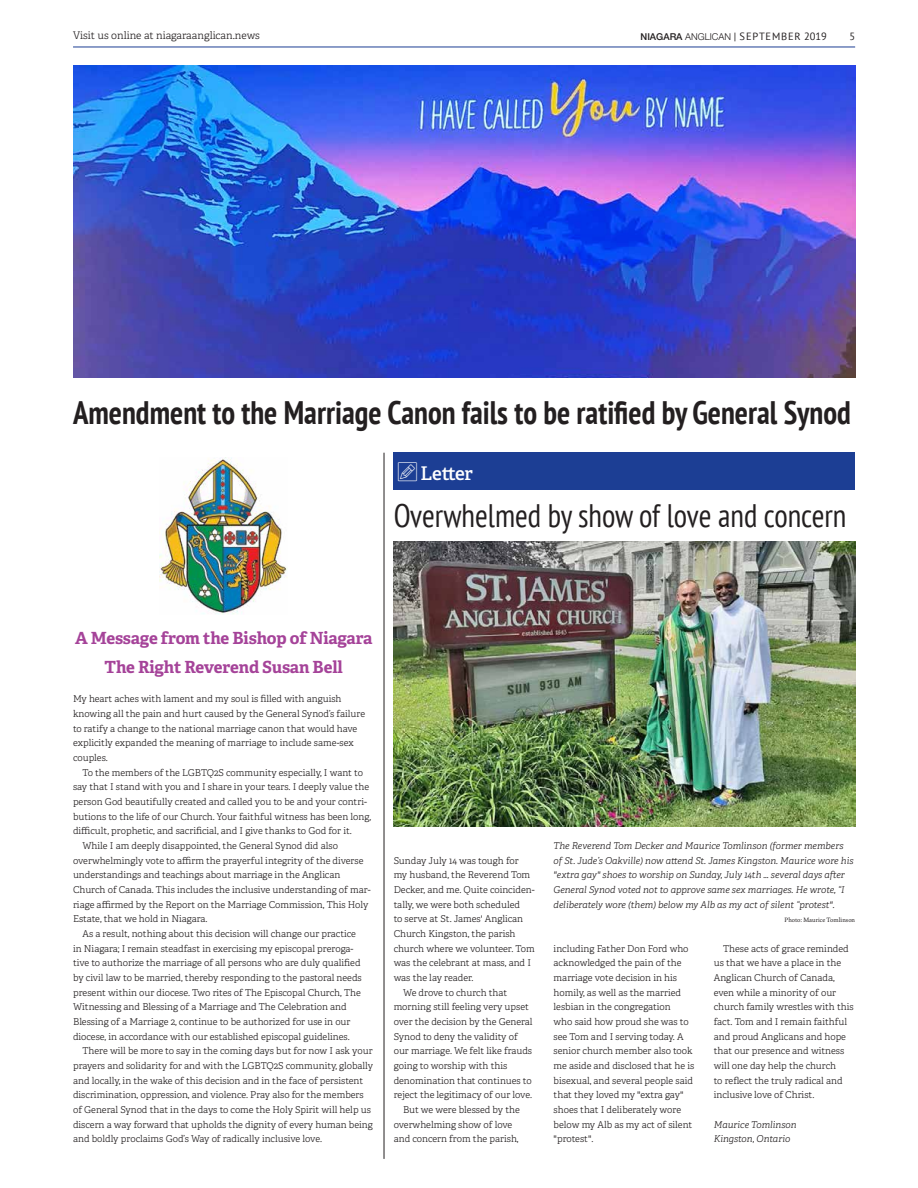
<style>
.page{position:relative;width:918px;height:1188px;background:#fff}
.page>*{position:absolute;margin:0;border:0;box-sizing:border-box;transform-origin:0 0}
.t1{font:700 condensed 32.4px "PT Sans";color:#231f20;scale:.95 1}
.t2{font:condensed 32.4px "PT Sans";color:#231f20;scale:.95 1}
.t3{font:600 18.9px "Adelle";color:#fff}
.t4{font:700 16.8px/29.2px "Adelle";letter-spacing:-.015em;color:#a54399;text-align:center}
.t5{font:300 10.5px "Adelle";color:#231f20}
.t6{font:10.5px "PT Sans";letter-spacing:.08em;color:#231f20}
.t7{font:300 9.45px/14.7px "Adelle";color:#231f20}
.t8{font:italic 300 9.45px/14.7px "Adelle";color:#231f20}
.t9{font:6.3px "Cala";color:#231f20}
.s1{font-family:"Helvetica Neue";font-weight:500;font-size:9.45px}
.s2{font-family:"Helvetica Neue";font-weight:300;font-size:9.45px}
</style>
<div class="page">
<hr style="left:73px;top:47px;width:782px;height:1px;background:#1c3e94">
<img style="left:160px;top:457px;width:128px;height:157px">
<img style="left:74px;top:66px;width:781px;height:312px">
<div style="left:393px;top:453px;width:462px;height:37px;background:#1c3e94"></div>
<img style="left:393px;top:542px;width:462px;height:285px">
<hr style="left:384px;top:453px;width:1px;height:706px;background:#231f20">
<p class="t5" style="left:73px;top:29px;width:188px">Visit us online at niagaraanglican.news</p>
<p class="t6" style="left:641px;top:30px;width:188px"><span class="s1">NIAGARA</span> <span class="s2">ANGLICAN</span> | SEPTEMBER 2019</p>
<p class="t6" style="left:849px;top:29px;width:7px">5</p>
<h1 class="t1" style="left:73px;top:391px;width:820px">Amendment to the Marriage Canon fails to be ratified by General Synod</h1>
<h2 class="t3" style="left:421px;top:462px;width:54px">Letter</h2>
<h1 class="t2" style="left:394px;top:494px;width:478px">Overwhelmed by show of love and concern</h1>
<h3 class="t4" style="left:75px;top:623px;width:299px">A Message from the Bishop of Niagara<br>The Right Reverend Susan Bell</h3>
<p class="t7" style="left:73px;top:692px;width:294px">My heart aches with lament and my soul is filled with anguish knowing all the pain and hurt caused by the General Synod’s failure to ratify a change to the national marriage canon that would have explicitly expanded the meaning of marriage to include same-sex couples.</p>
<p class="t7" style="left:82px;top:765px;width:282px">To the members of the LGBTQ2S community especially, I want to</p>
<p class="t7" style="left:73px;top:780px;width:298px">say that I stand with you and I share in your tears. I deeply value the</p>
<p class="t7" style="left:73px;top:795px;width:295px">person God beautifully created and called you to be and your contri-</p>
<p class="t7" style="left:73px;top:809px;width:299px">butions to the life of our Church. Your faithful witness has been long,</p>
<p class="t7" style="left:73px;top:824px;width:280px">difficult, prophetic, and sacrificial, and I give thanks to God for it.</p>
<p class="t7" style="left:82px;top:839px;width:257px">While I am deeply disappointed, the General Synod did also</p>
<p class="t7" style="left:73px;top:853px;width:292px">overwhelmingly vote to affirm the prayerful integrity of the diverse</p>
<p class="t7" style="left:73px;top:868px;width:269px">understandings and teachings about marriage in the Anglican</p>
<p class="t7" style="left:73px;top:882px;width:299px">Church of Canada. This includes the inclusive understanding of mar-</p>
<p class="t7" style="left:73px;top:897px;width:297px">riage affirmed by the Report on the Marriage Commission, This Holy</p>
<p class="t7" style="left:73px;top:912px;width:136px">Estate, that we hold in Niagara.</p>
<p class="t7" style="left:82px;top:926px;width:275px">As a result, nothing about this decision will change our practice</p>
<p class="t7" style="left:73px;top:941px;width:282px">in Niagara; I remain steadfast in exercising my episcopal preroga-</p>
<p class="t7" style="left:73px;top:956px;width:289px">tive to authorize the marriage of all persons who are duly qualified</p>
<p class="t7" style="left:73px;top:970px;width:290px">by civil law to be married, thereby responding to the pastoral needs</p>
<p class="t7" style="left:73px;top:985px;width:289px">present within our diocese. Two rites of The Episcopal Church, The</p>
<p class="t7" style="left:73px;top:1000px;width:275px">Witnessing and Blessing of a Marriage and The Celebration and</p>
<p class="t7" style="left:73px;top:1014px;width:279px">Blessing of a Marriage 2, continue to be authorized for use in our</p>
<p class="t7" style="left:73px;top:1029px;width:278px">diocese, in accordance with our established episcopal guidelines.</p>
<p class="t7" style="left:82px;top:1044px;width:292px">There will be more to say in the coming days but for now I ask your</p>
<p class="t7" style="left:73px;top:1058px;width:302px">prayers and solidarity for and with the LGBTQ2S community, globally</p>
<p class="t7" style="left:73px;top:1073px;width:292px">and locally, in the wake of this decision and in the face of persistent</p>
<p class="t7" style="left:73px;top:1088px;width:292px">discrimination, oppression, and violence. Pray also for the members</p>
<p class="t7" style="left:73px;top:1102px;width:299px">of General Synod that in the days to come the Holy Spirit will help us</p>
<p class="t7" style="left:73px;top:1117px;width:301px">discern a way forward that upholds the dignity of every human being</p>
<p class="t7" style="left:73px;top:1132px;width:250px">and boldly proclaims God’s Way of radically inclusive love.</p>
<p class="t7" style="left:394px;top:853px;width:126px">Sunday July 14 was tough for</p>
<p class="t7" style="left:394px;top:868px;width:138px">my husband, the Reverend Tom</p>
<p class="t7" style="left:394px;top:882px;width:143px">Decker, and me. Quite coinciden-</p>
<p class="t7" style="left:394px;top:897px;width:128px">tally, we were both scheduled</p>
<p class="t7" style="left:394px;top:912px;width:131px">to serve at St. James' Anglican</p>
<p class="t7" style="left:394px;top:926px;width:123px">Church Kingston, the parish</p>
<p class="t7" style="left:394px;top:941px;width:143px">church where we volunteer. Tom</p>
<p class="t7" style="left:394px;top:956px;width:139px">was the celebrant at mass, and I</p>
<p class="t7" style="left:394px;top:970px;width:81px">was the lay reader.</p>
<p class="t7" style="left:403px;top:985px;width:106px">We drove to church that</p>
<p class="t7" style="left:394px;top:1000px;width:137px">morning still feeling very upset</p>
<p class="t7" style="left:394px;top:1014px;width:140px">over the decision by the General</p>
<p class="t7" style="left:394px;top:1029px;width:126px">Synod to deny the validity of</p>
<p class="t7" style="left:394px;top:1044px;width:140px">our marriage. We felt like frauds</p>
<p class="t7" style="left:394px;top:1058px;width:115px">going to worship with this</p>
<p class="t7" style="left:394px;top:1073px;width:140px">denomination that continues to</p>
<p class="t7" style="left:394px;top:1088px;width:140px">reject the legitimacy of our love.</p>
<p class="t7" style="left:403px;top:1102px;width:118px">But we were blessed by the</p>
<p class="t7" style="left:394px;top:1117px;width:120px">overwhelming show of love</p>
<p class="t7" style="left:394px;top:1132px;width:126px">and concern from the parish,</p>
<p class="t8" style="left:554px;top:838px;width:301px">The Reverend Tom Decker and Maurice Tomlinson (former members of St. Jude’s Oakville) now attend St. James Kingston. Maurice wore his "extra gay" shoes to worship on Sunday, July 14th … several days after General Synod voted not to approve same sex marriages. He wrote, “I deliberately wore (them) below my Alb as my act of silent “protest".</p>
<p class="t9" style="left:785px;top:916px;width:72px">Photo: Maurice Tomlinson</p>
<p class="t7" style="left:554px;top:941px;width:142px">including Father Don Ford who acknowledged the pain of the marriage vote decision in his homily, as well as the married lesbian in the congregation<br>who said how proud she was to see Tom and I serving today. A senior church member also took me aside and disclosed that he is bisexual, and several people said that they loved my "extra gay" shoes that I deliberately wore below my Alb as my act of silent "protest".</p>
<p class="t7" style="left:714px;top:941px;width:141px;text-indent:9px">These acts of grace reminded us that we have a place in the<br>Anglican Church of Canada, even while a minority of our church family wrestles with this fact. Tom and I remain faithful and proud Anglicans and hope that our presence and witness will one day help the church<br>to reflect the truly radical and inclusive love of Christ.</p>
<p class="t8" style="left:714px;top:1117px;width:84px">Maurice Tomlinson<br>Kingston, Ontario</p>
</div>
